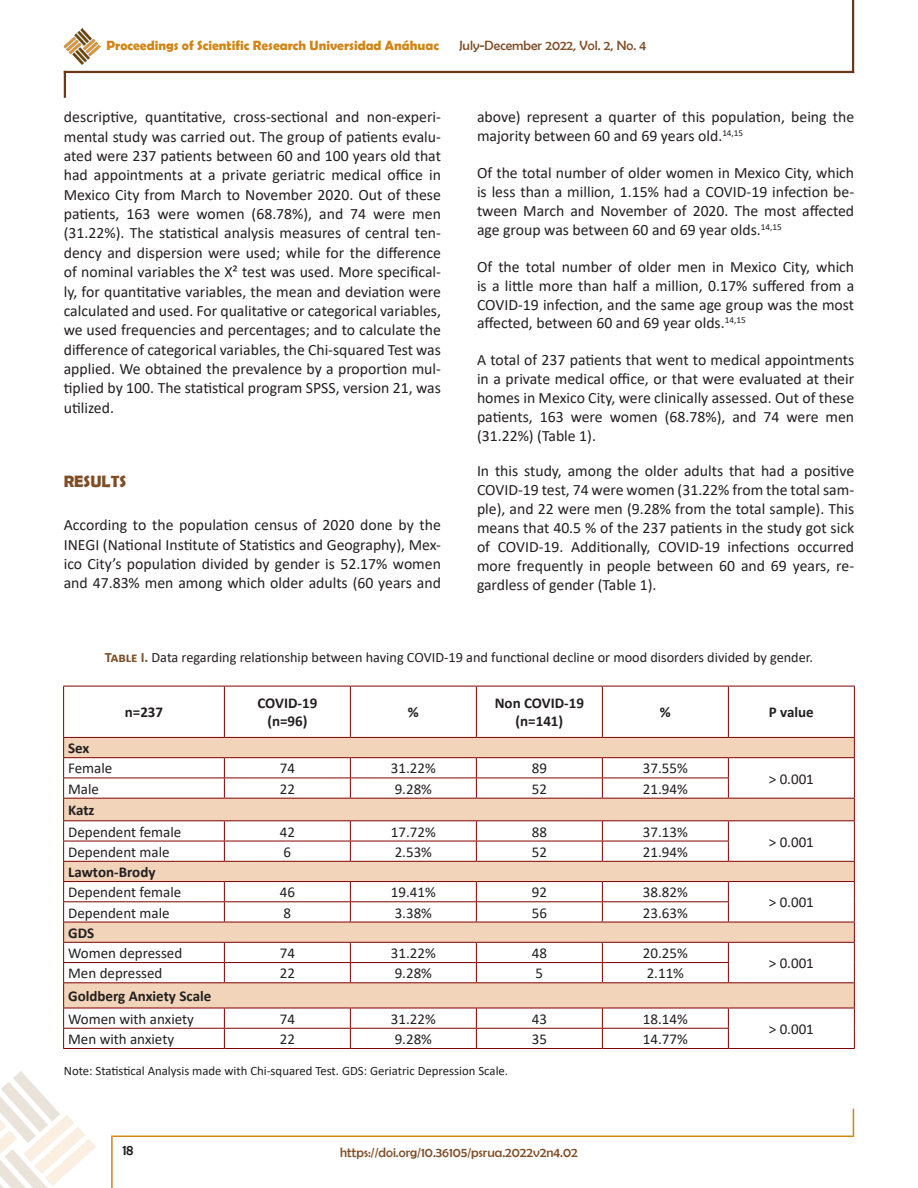
<style>
.page{position:relative;width:918px;height:1188px;background:#fff}
.page>*{position:absolute;margin:0;border:0;box-sizing:border-box;transform-origin:0 0}
.Subtítulo_1{font:700 16.5px "Berlin Sans FB Demi";color:#7f4e27}
.t1{font:15.75px/19.4px "Calibri";color:#231f20;text-align:justify}
.t2{font:15px "Calibri";color:#231f20}
.t3{font:700 15px "Calibri";color:#231f20}
.t4{font:15px "Berlin Sans FB";color:#231f20}
.Tabla_tíitulo{font:14.25px "Calibri";color:#231f20}
.t5{font:13.5px "Berlin Sans FB";color:#7f4e27}
.t6{font:700 13.5px "Berlin Sans FB Demi";color:#d18515}
.Pie_de_tabla{font:12.75px "Calibri";color:#231f20}
.s1{font-weight:700;color:#7f4e27}
</style>
<div class="page">
<hr style="left:113px;top:1136px;width:740px;height:1px;background:#d18515">
<hr style="left:111px;top:1136px;width:2px;height:52px;background:#d18515">
<svg style="left:853px;top:1109px;width:1px;height:28px"></svg>
<hr style="left:64px;top:71px;width:790px;height:2px;background:#68391f">
<hr style="left:852px;top:0;width:2px;height:73px;background:#68391f">
<hr style="left:64px;top:71px;width:2px;height:27px;background:#68391f">
<img style="left:64px;top:28px;width:36px;height:37px">
<img style="left:0;top:1071px;width:96px;height:117px">
<hr style="left:728px;top:1048px;width:127px;height:1px;background:#800000">
<svg style="left:63px;top:686px;width:792px;height:362px"></svg>
<hr style="left:63px;top:1048px;width:161px;height:1px;background:#800000">
<hr style="left:224px;top:1048px;width:126px;height:1px;background:#800000">
<hr style="left:350px;top:1048px;width:126px;height:1px;background:#800000">
<hr style="left:476px;top:1048px;width:126px;height:1px;background:#800000">
<hr style="left:602px;top:1048px;width:126px;height:1px;background:#800000">
<p class="t6" style="left:107px;top:38px;width:334px">Proceedings of Scientific Research Universidad Anáhuac</p>
<p class="t5" style="left:459px;top:38px;width:189px">July-December 2022, Vol. 2, No. 4</p>
<p class="t1" style="left:64px;top:107px;width:379px">descriptive, quantitative, cross-sectional and non-experi&shy;mental study was carried out. The group of patients evalu&shy;ated were 237 patients between 60 and 100 years old that had appointments at a private geriatric medical office in Mexico City from March to November 2020. Out of these patients, 163 were women (68.78%), and 74 were men (31.22%). The statistical analysis measures of central ten&shy;dency and dispersion were used; while for the difference of nominal variables the X² test was used. More specifical&shy;ly, for quantitative variables, the mean and deviation were calculated and used. For qualitative or categorical variables, we used frequencies and percentages; and to calculate the difference of categorical variables, the Chi-squared Test was applied. We obtained the prevalence by a proportion mul&shy;tiplied by 100. The statistical program SPSS, version 21, was utilized.</p>
<p class="Subtítulo_1" style="left:64px;top:472px;width:64px">RESULTS</p>
<p class="t1" style="left:64px;top:515px;width:379px">According to the population census of 2020 done by the INEGI (National Institute of Statistics and Geography), Mex&shy;ico City’s population divided by gender is 52.17% women and 47.83% men among which older adults (60 years and</p>
<p class="t1" style="left:477px;top:107px;width:379px;line-height:18.9px">above) represent a quarter of this population, being the majority between 60 and 69 years old.<sup>14,15</sup></p>
<p class="t1" style="left:477px;top:163px;width:379px;line-height:18.9px">Of the total number of older women in Mexico City, which is less than a million, 1.15% had a COVID-19 infection be&shy;tween March and November of 2020. The most affected age group was between 60 and 69 year olds.<sup>14,15</sup></p>
<p class="t1" style="left:477px;top:257px;width:379px;line-height:18.9px">Of the total number of older men in Mexico City, which is a little more than half a million, 0.17% suffered from a COVID-19 infection, and the same age group was the most affected, between 60 and 69 year olds.<sup>14,15</sup></p>
<p class="t1" style="left:477px;top:350px;width:379px;line-height:18.9px">A total of 237 patients that went to medical appointments in a private medical office, or that were evaluated at their homes in Mexico City, were clinically assessed. Out of these patients, 163 were women (68.78%), and 74 were men (31.22%) (Table 1).</p>
<p class="t1" style="left:477px;top:461px;width:379px;line-height:18.9px">In this study, among the older adults that had a positive COVID-19 test, 74 were women (31.22% from the total sam&shy;ple), and 22 were men (9.28% from the total sample). This means that 40.5 % of the 237 patients in the study got sick of COVID-19. Additionally, COVID-19 infections occurred more frequently in people between 60 and 69 years, re&shy;gardless of gender (Table 1).</p>
<p class="Tabla_tíitulo" style="left:105px;top:647px;width:710px"><span class="s1">Table I.</span> Data regarding relationship between having COVID-19 and functional decline or mood disorders divided by gender.</p>
<p class="t3" style="left:125px;top:702px;width:40px">n=237</p>
<p class="t3" style="left:257px;top:693px;width:61px">COVID-19</p>
<p class="t3" style="left:267px;top:711px;width:42px">(n=96)</p>
<p class="t3" style="left:408px;top:702px;width:12px">%</p>
<p class="t3" style="left:495px;top:693px;width:91px">Non COVID-19</p>
<p class="t3" style="left:516px;top:711px;width:49px">(n=141)</p>
<p class="t3" style="left:660px;top:702px;width:12px">%</p>
<p class="t3" style="left:769px;top:702px;width:46px">P value</p>
<p class="t3" style="left:68px;top:738px;width:23px">Sex</p>
<p class="t2" style="left:68px;top:758px;width:46px">Female</p>
<p class="t2" style="left:280px;top:758px;width:17px">74</p>
<p class="t2" style="left:391px;top:758px;width:46px">31.22%</p>
<p class="t2" style="left:532px;top:758px;width:17px">89</p>
<p class="t2" style="left:643px;top:758px;width:46px">37.55%</p>
<p class="t2" style="left:68px;top:778px;width:32px">Male</p>
<p class="t2" style="left:280px;top:778px;width:17px">22</p>
<p class="t2" style="left:395px;top:778px;width:39px">9.28%</p>
<p class="t2" style="left:532px;top:778px;width:17px">52</p>
<p class="t2" style="left:643px;top:778px;width:46px">21.94%</p>
<p class="t3" style="left:68px;top:800px;width:28px">Katz</p>
<p class="t2" style="left:68px;top:821px;width:115px">Dependent female</p>
<p class="t2" style="left:280px;top:821px;width:17px">42</p>
<p class="t2" style="left:391px;top:821px;width:46px">17.72%</p>
<p class="t2" style="left:532px;top:821px;width:17px">88</p>
<p class="t2" style="left:643px;top:821px;width:46px">37.13%</p>
<p class="t2" style="left:68px;top:841px;width:103px">Dependent male</p>
<p class="t2" style="left:284px;top:841px;width:9px">6</p>
<p class="t2" style="left:395px;top:841px;width:39px">2.53%</p>
<p class="t2" style="left:532px;top:841px;width:17px">52</p>
<p class="t2" style="left:643px;top:841px;width:46px">21.94%</p>
<p class="t3" style="left:68px;top:861px;width:89px">Lawton-Brody</p>
<p class="t2" style="left:68px;top:882px;width:115px">Dependent female</p>
<p class="t2" style="left:280px;top:882px;width:17px">46</p>
<p class="t2" style="left:391px;top:882px;width:46px">19.41%</p>
<p class="t2" style="left:532px;top:882px;width:17px">92</p>
<p class="t2" style="left:643px;top:882px;width:46px">38.82%</p>
<p class="t2" style="left:68px;top:902px;width:103px">Dependent male</p>
<p class="t2" style="left:284px;top:902px;width:9px">8</p>
<p class="t2" style="left:395px;top:902px;width:39px">3.38%</p>
<p class="t2" style="left:532px;top:902px;width:17px">56</p>
<p class="t2" style="left:643px;top:902px;width:46px">23.63%</p>
<p class="t3" style="left:68px;top:922px;width:28px">GDS</p>
<p class="t2" style="left:68px;top:943px;width:116px">Women depressed</p>
<p class="t2" style="left:280px;top:943px;width:17px">74</p>
<p class="t2" style="left:391px;top:943px;width:46px">31.22%</p>
<p class="t2" style="left:532px;top:943px;width:17px">48</p>
<p class="t2" style="left:643px;top:943px;width:46px">20.25%</p>
<p class="t2" style="left:68px;top:963px;width:96px">Men depressed</p>
<p class="t2" style="left:280px;top:963px;width:17px">22</p>
<p class="t2" style="left:395px;top:963px;width:39px">9.28%</p>
<p class="t2" style="left:536px;top:963px;width:9px">5</p>
<p class="t2" style="left:647px;top:963px;width:39px">2.11%</p>
<p class="t3" style="left:68px;top:985px;width:145px">Goldberg Anxiety Scale</p>
<p class="t2" style="left:68px;top:1008px;width:127px">Women with anxiety</p>
<p class="t2" style="left:280px;top:1008px;width:17px">74</p>
<p class="t2" style="left:391px;top:1008px;width:46px">31.22%</p>
<p class="t2" style="left:532px;top:1008px;width:17px">43</p>
<p class="t2" style="left:643px;top:1008px;width:46px">18.14%</p>
<p class="t2" style="left:68px;top:1029px;width:108px">Men with anxiety</p>
<p class="t2" style="left:280px;top:1029px;width:17px">22</p>
<p class="t2" style="left:395px;top:1029px;width:39px">9.28%</p>
<p class="t2" style="left:532px;top:1029px;width:17px">35</p>
<p class="t2" style="left:643px;top:1029px;width:46px">14.77%</p>
<p class="Pie_de_tabla" style="left:64px;top:1062px;width:446px">Note: Statistical Analysis made with Chi-squared Test. GDS: Geriatric Depression Scale.</p>
<p class="t4" style="left:122px;top:1142px;width:13px">18</p>
<p class="t5" style="left:340px;top:1145px;width:239px">https://doi.org/10.36105/psrua.2022v2n4.02</p>
<p class="t2" style="left:769px;top:768px;width:47px">&gt; 0.001</p>
<p class="t2" style="left:769px;top:831px;width:47px">&gt; 0.001</p>
<p class="t2" style="left:769px;top:892px;width:47px">&gt; 0.001</p>
<p class="t2" style="left:769px;top:953px;width:47px">&gt; 0.001</p>
<p class="t2" style="left:769px;top:1018px;width:47px">&gt; 0.001</p>
</div>
